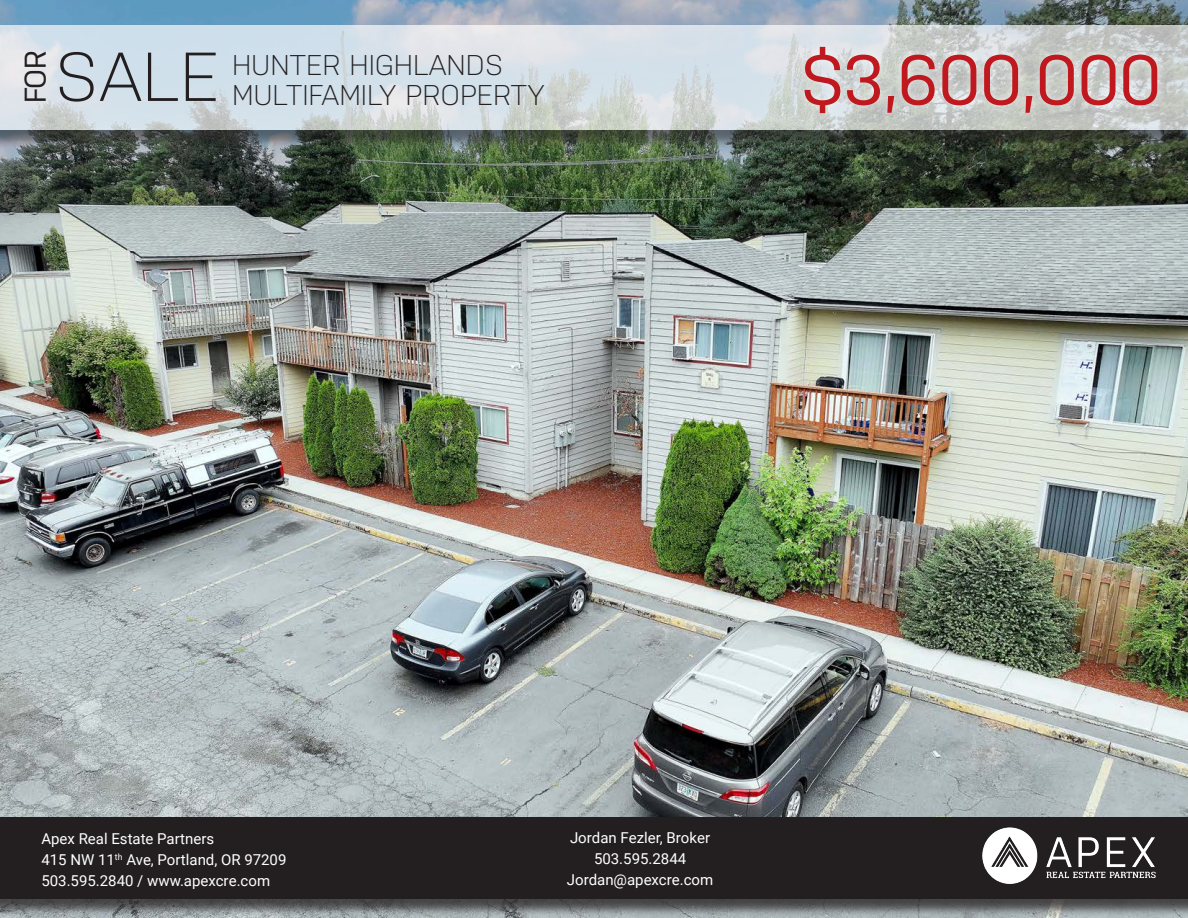
<style>
.page{position:relative;width:1188px;height:918px;background:#fff}
.page>*{position:absolute;margin:0;border:0;box-sizing:border-box;transform-origin:0 0}
.t1{font:70.5px "Nudista";letter-spacing:-.03em;color:#bf181e}
.t2{font:300 69px "Nudista";color:#231f20}
.t3{font:30px "Nudista";color:#231f20}
.t4{font:300 28.5px "Nudista";letter-spacing:.02em;color:#231f20}
.t5{font:15px "Roboto";color:#fff}
</style>
<div class="page">
<img style="left:0;top:0;width:1188px;height:918px">
<div style="left:0;top:28px;width:1188px;height:121px;background:#231f20;opacity:.75"></div>
<svg style="left:0;top:26px;width:1188px;height:104px;background:#d3dde2"></svg>
<div style="left:0;top:820px;width:1188px;height:97px;background:#231f20;opacity:.75"></div>
<div style="left:0;top:817px;width:1188px;height:82px;background:#231f20"></div>
<img style="left:982px;top:827px;width:174px;height:57px">
<div style="left:796px;top:38px;width:371px;height:85px;background:#fff;opacity:.75"></div>
<p class="t3" style="left:18px;top:103px;width:54px;rotate:-90deg">FOR</p>
<p class="t2" style="left:55px;top:37px;width:165px">SALE</p>
<p class="t4" style="left:232px;top:49px;width:272px">HUNTER HIGHLANDS</p>
<p class="t4" style="left:232px;top:79px;width:313px">MULTIFAMILY PROPERTY</p>
<p class="t1" style="left:800px;top:39px;width:363px">$3,600,000</p>
<p class="t5" style="left:41px;top:828px;width:174px">Apex Real Estate Partners</p>
<p class="t5" style="left:41px;top:849px;width:247px">415 NW 11<sup>th</sup> Ave, Portland, OR 97209</p>
<p class="t5" style="left:41px;top:870px;width:230px">503.595.2840 / www.apexcre.com</p>
<p class="t5" style="left:570px;top:827px;width:142px">Jordan Fezler, Broker</p>
<p class="t5" style="left:594px;top:848px;width:94px">503.595.2844</p>
<p class="t5" style="left:567px;top:869px;width:148px">Jordan@apexcre.com</p>
</div>
